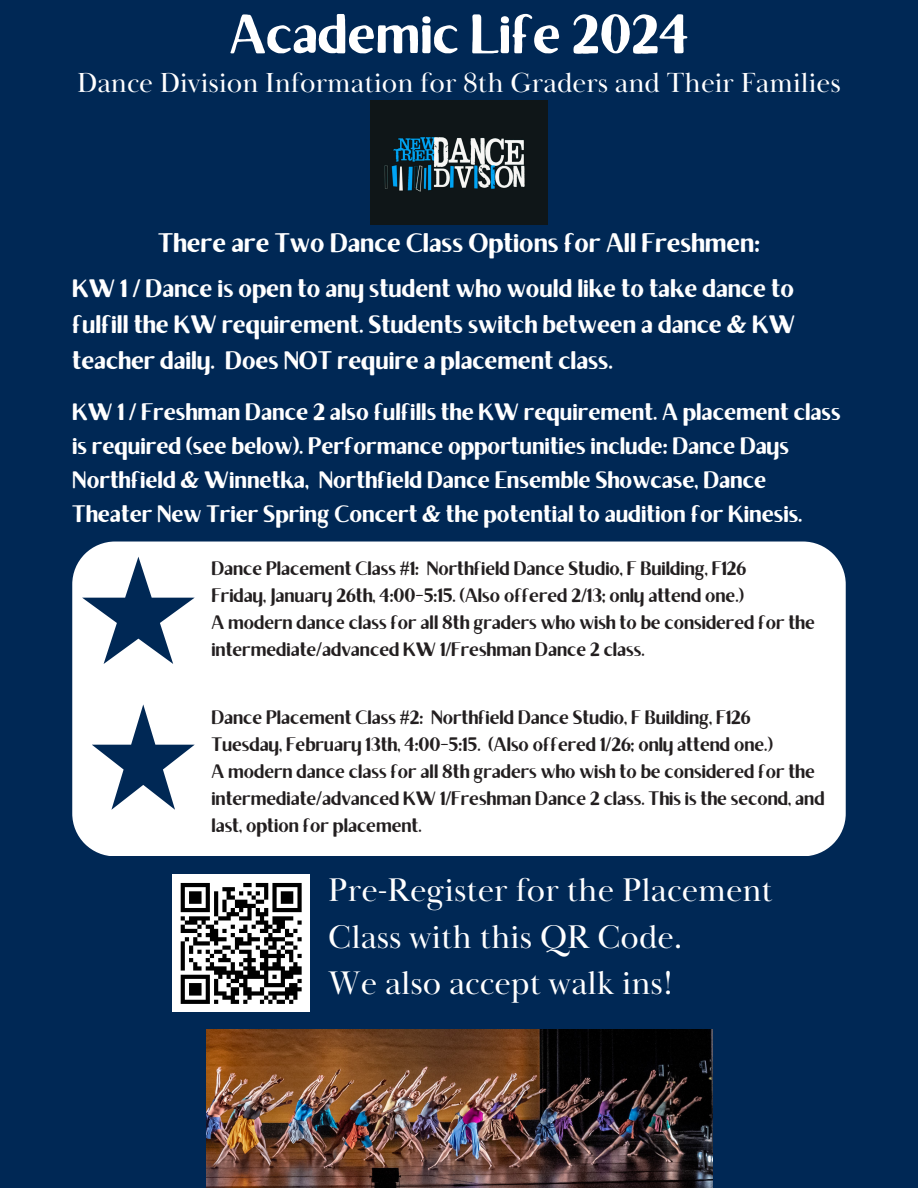
<style>
.page{position:relative;width:918px;height:1188px;background:#002855}
.page>*{position:absolute;margin:0;border:0;box-sizing:border-box;transform-origin:0 0}
.t1{font:700 55.5px "Brixton Sans TC";color:#fff}
.t2{font:33.9px/46.8px "Baskerville Display PT";color:#fff}
.t3{font:28.5px "Baskerville Display PT";color:#fff}
.t4{font:700 27px "Brixton Sans TC";color:#fff}
.t5{font:700 25.5px/36px "Brixton Sans TC";color:#fff;text-align:justify}
.t6{font:700 24px/34px "Brixton Sans TC";color:#fff}
.t7{font:19.5px/27px "Brixton Sans TC";color:#231f20}
</style>
<div class="page">
<div style="left:172px;top:875px;width:138px;height:137px;background:#fff"></div>
<svg style="left:180px;top:883px;width:122px;height:121px"></svg>
<img style="left:370px;top:100px;width:177px;height:125px">
<div style="left:72px;top:542px;width:774px;height:314px;background:#fff"></div>
<svg style="left:82px;top:557px;width:113px;height:107px"></svg>
<svg style="left:92px;top:704px;width:103px;height:106px"></svg>
<img style="left:206px;top:1030px;width:506px;height:158px">
<p class="t1" style="left:229px;top:14px;width:461px">Academic Life 2024</p>
<p class="t3" style="left:77px;top:65px;width:765px">Dance Division Information for 8th Graders and Their Families</p>
<p class="t4" style="left:158px;top:233px;width:603px">There are Two Dance Class Options for All Freshmen:</p>
<p class="t5" style="left:72px;top:273px;width:724px">KW 1 / Dance is open to any student who would like to take dance to fulfill the KW requirement. Students switch between a dance &amp; KW teacher daily. Does NOT require a placement class.</p>
<p class="t6" style="left:72px;top:398px;width:770px">KW 1 / Freshman Dance 2 also fulfills the KW requirement. A placement class is required (see below). Performance opportunities include: Dance Days Northfield &amp; Winnetka, Northfield Dance Ensemble Showcase, Dance Theater New Trier Spring Concert &amp; the potential to audition for Kinesis.</p>
<p class="t7" style="left:211px;top:557px;width:537px">Dance Placement Class #1: Northfield Dance Studio, F Building, F126</p>
<p class="t7" style="left:211px;top:584px;width:534px">Friday, January 26th, 4:00-5:15. (Also offered 2/13; only attend one.)</p>
<p class="t7" style="left:211px;top:611px;width:605px">A modern dance class for all 8th graders who wish to be considered for the intermediate/advanced KW 1/Freshman Dance 2 class.</p>
<p class="t7" style="left:211px;top:706px;width:541px">Dance Placement Class #2: Northfield Dance Studio, F Building, F126</p>
<p class="t7" style="left:211px;top:733px;width:563px">Tuesday, February 13th, 4:00-5:15. (Also offered 1/26; only attend one.)</p>
<p class="t7" style="left:211px;top:760px;width:615px">A modern dance class for all 8th graders who wish to be considered for the intermediate/advanced KW 1/Freshman Dance 2 class. This is the second, and last, option for placement.</p>
<p class="t2" style="left:328px;top:868px;width:446px">Pre-Register for the Placement<br>Class with this QR Code.</p>
<p class="t2" style="left:328px;top:961px;width:347px">We also accept walk ins!</p>
</div>
